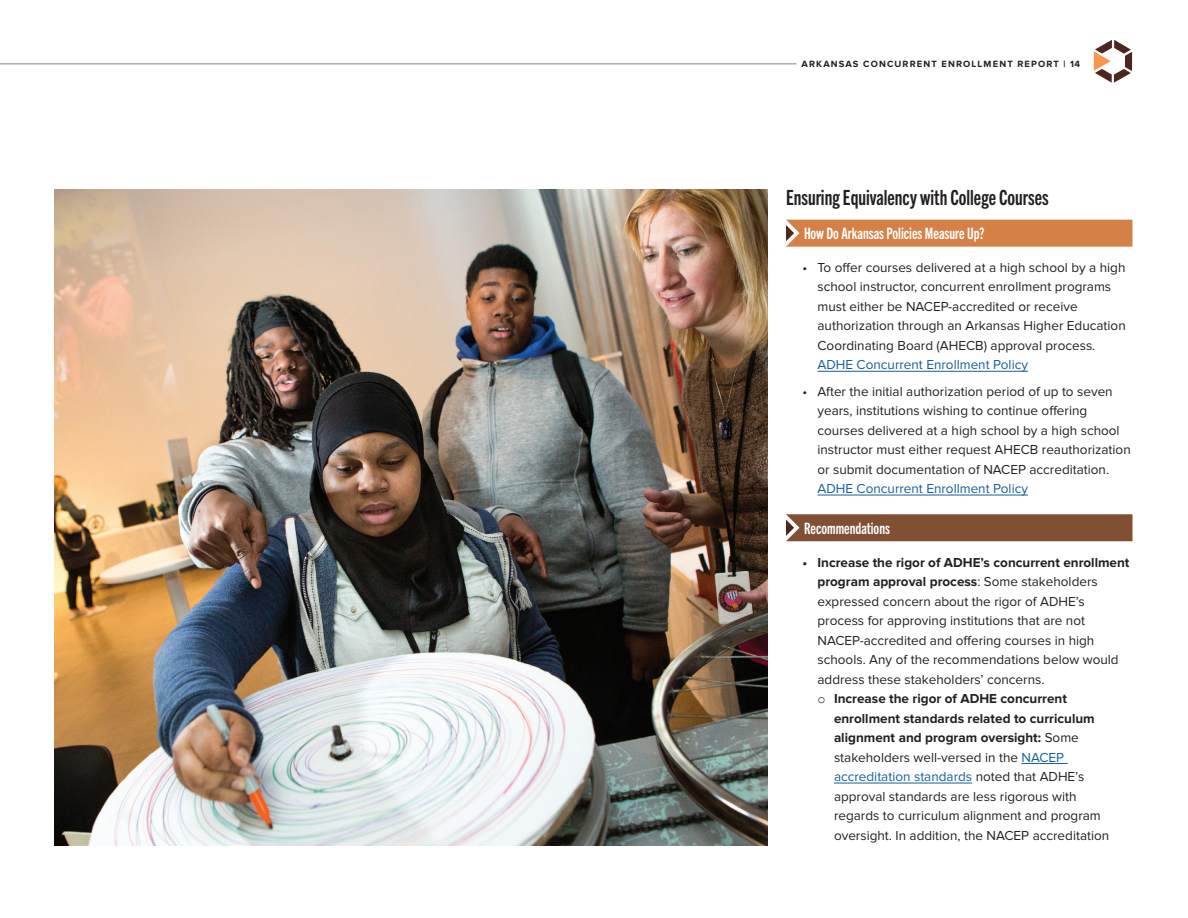
<style>
.page{position:relative;width:1188px;height:918px;background:#fff}
.page>*{position:absolute;margin:0;border:0;box-sizing:border-box;transform-origin:0 0}
.New_heading_3{font:21px "Trade Gothic Next LT Pro Bd Cm";color:#231f20}
.New_ARK_Heading_2{font:15.75px "Trade Gothic Next LT Pro Bd Cm";color:#fff}
.Bullets{font:13.5px/19.5px "Proxima Nova";color:#231f20}
.t1{font:700 9.3px "Proxima Nova";letter-spacing:.12em;color:#231f20}
.s1{color:#175d9e}
.s2{font-weight:700}
.s3{font-family:"Courier New"}
</style>
<div class="page">
<svg style="left:1094px;top:40px;width:38px;height:43px"></svg>
<div style="left:786px;top:220px;width:346px;height:27px;background:#d58046"></div>
<div style="left:786px;top:514px;width:346px;height:27px;background:#804f34"></div>
<img style="left:54px;top:189px;width:714px;height:656px">
<hr style="left:818px;top:371px;width:210px;height:1px;background:#175d9e">
<hr style="left:818px;top:495px;width:210px;height:1px;background:#175d9e">
<hr style="left:1022px;top:763px;width:46px;height:1px;background:#175d9e">
<hr style="left:834px;top:783px;width:138px;height:1px;background:#175d9e">
<hr style="left:0;top:64px;width:796px;height:1px;background:#808285">
<p class="t1" style="left:802px;top:58px;width:280px">ARKANSAS CONCURRENT ENROLLMENT REPORT | 14</p>
<p class="New_heading_3" style="left:786px;top:184px;width:264px">Ensuring Equivalency with College Courses</p>
<p class="New_ARK_Heading_2" style="left:804px;top:223px;width:182px">How Do Arkansas Policies Measure Up?</p>
<p class="Bullets" style="left:818px;top:258px;width:310px;text-indent:-15px">• To offer courses delivered at a high school by a high school instructor, concurrent enrollment programs must either be NACEP-accredited or receive authorization through an Arkansas Higher Education Coordinating Board (AHECB) approval process.<br><span class="s1">ADHE Concurrent Enrollment Policy</span></p>
<p class="Bullets" style="left:818px;top:382px;width:315px;text-indent:-15px">• After the initial authorization period of up to seven years, institutions wishing to continue offering courses delivered at a high school by a high school instructor must either request AHECB reauthorization or submit documentation of NACEP accreditation.<br><span class="s1">ADHE Concurrent Enrollment Policy</span></p>
<p class="New_ARK_Heading_2" style="left:804px;top:518px;width:88px">Recommendations</p>
<p class="Bullets" style="left:818px;top:553px;width:313px;text-indent:-15px"><span class="s2">• Increase the rigor of ADHE’s concurrent enrollment program approval process</span>: Some stakeholders expressed concern about the rigor of ADHE’s process for approving institutions that are not NACEP-accredited and offering courses in high schools. Any of the recommendations below would address these stakeholders’ concerns.</p>
<p class="Bullets" style="left:834px;top:689px;width:277px;text-indent:-16px"><span class="s3">o</span> <span class="s2">Increase the rigor of ADHE concurrent enrollment standards related to curriculum alignment and program oversight:</span> Some stakeholders well-versed in the <span class="s1">NACEP accreditation standards</span> noted that ADHE’s approval standards are less rigorous with regards to curriculum alignment and program oversight. In addition, the NACEP accreditation</p>
</div>
